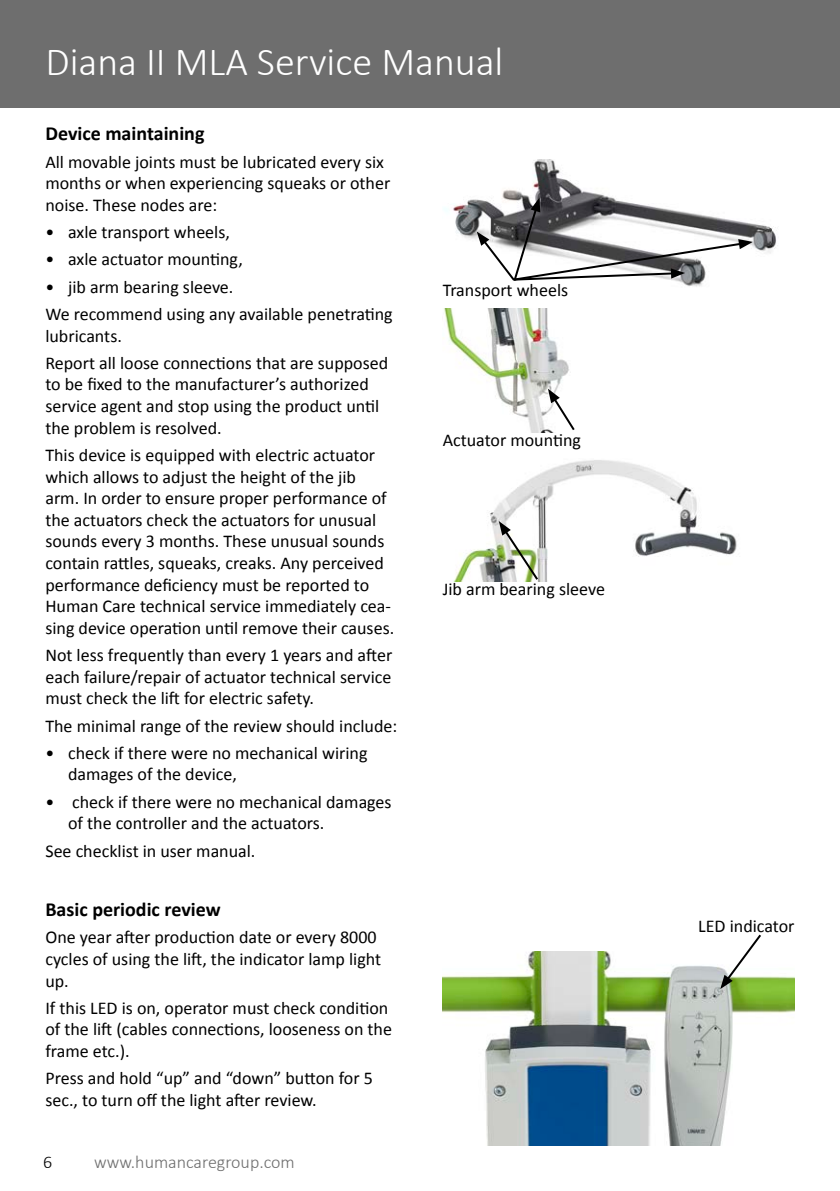
<style>
.page{position:relative;width:840px;height:1191px;background:#fff}
.page>*{position:absolute;margin:0;border:0;box-sizing:border-box;transform-origin:0 0}
.t1{font:300 40px "Calibri";color:#fff}
.t2{font:700 20px "Calibri";color:#000}
.t3{font:18px/21.6px "Calibri";color:#000}
.t4{font:300 18px "Calibri";color:#6e6e6e}
.t5{font:300 18px "Calibri";color:#000}
</style>
<div class="page">
<div style="left:0;top:0;width:839px;height:108px;background:#6e6e6e"></div>
<img style="left:444px;top:159px;width:332px;height:128px">
<img style="left:443px;top:309px;width:126px;height:123px">
<img style="left:453px;top:460px;width:284px;height:122px">
<svg style="left:547px;top:389px;width:28px;height:43px"></svg>
<svg style="left:498px;top:521px;width:41px;height:61px"></svg>
<svg style="left:476px;top:197px;width:276px;height:86px"></svg>
<img style="left:442px;top:951px;width:352px;height:194px">
<svg style="left:719px;top:934px;width:43px;height:55px"></svg>
<h1 class="t1" style="left:45px;top:37px;width:459px">Diana II MLA Service Manual</h1>
<p class="t2" style="left:45px;top:120px;width:160px">Device maintaining</p>
<p class="t3" style="left:45px;top:150px;width:346px">All movable joints must be lubricated every six months or when experiencing squeaks or other noise. These nodes are:</p>
<p class="t3" style="left:45px;top:221px;width:186px">• axle transport wheels,</p>
<p class="t3" style="left:45px;top:248px;width:199px">• axle actuator mounting,</p>
<p class="t3" style="left:45px;top:273px;width:348px;line-height:27.2px">• jib arm bearing sleeve.<br>We recommend using any available penetrating</p>
<p class="t3" style="left:45px;top:321px;width:344px;line-height:27.2px">lubricants.<br>Report all loose connections that are supposed</p>
<p class="t3" style="left:45px;top:373px;width:335px">to be fixed to the manufacturer’s authorized service agent and stop using the product until the problem is resolved.</p>
<p class="t3" style="left:45px;top:444px;width:350px">This device is equipped with electric actuator which allows to adjust the height of the jib arm. In order to ensure proper performance of the actuators check the actuators for unusual sounds every 3 months. These unusual sounds contain rattles, squeaks, creaks. Any perceived performance deficiency must be reported to Human Care technical service immediately cea&shy;sing device operation until remove their causes.</p>
<p class="t3" style="left:45px;top:644px;width:348px;text-align:justify">Not less frequently than every 1 years and after each failure/repair of actuator technical service must check the lift for electric safety.</p>
<p class="t3" style="left:45px;top:714px;width:353px">The minimal range of the review should include:</p>
<p class="t3" style="left:68px;top:741px;width:301px;text-indent:-23px">• check if there were no mechanical wiring damages of the device,</p>
<p class="t3" style="left:68px;top:790px;width:325px;text-indent:-23px">• check if there were no mechanical damages of the controller and the actuators.</p>
<p class="t3" style="left:45px;top:839px;width:211px">See checklist in user manual.</p>
<p class="t2" style="left:45px;top:895px;width:177px">Basic periodic review</p>
<p class="t3" style="left:45px;top:926px;width:337px">One year after production date or every 8000 cycles of using the lift, the indicator lamp light up.</p>
<p class="t3" style="left:45px;top:996px;width:348px">If this LED is on, operator must check condition of the lift (cables connections, looseness on the frame etc.).</p>
<p class="t3" style="left:45px;top:1067px;width:329px">Press and hold “up” and “down” button for 5 sec., to turn off the light after review.</p>
<p class="t5" style="left:43px;top:1151px;width:11px">6</p>
<p class="t4" style="left:94px;top:1151px;width:202px">www.humancaregroup.com</p>
<p class="t3" style="left:442px;top:279px;width:127px">Transport wheels</p>
<p class="t3" style="left:442px;top:428px;width:140px">Actuator mounting</p>
<p class="t3" style="left:442px;top:578px;width:164px">Jib arm bearing sleeve</p>
<p class="t3" style="left:697px;top:914px;width:98px">LED indicator</p>
</div>
